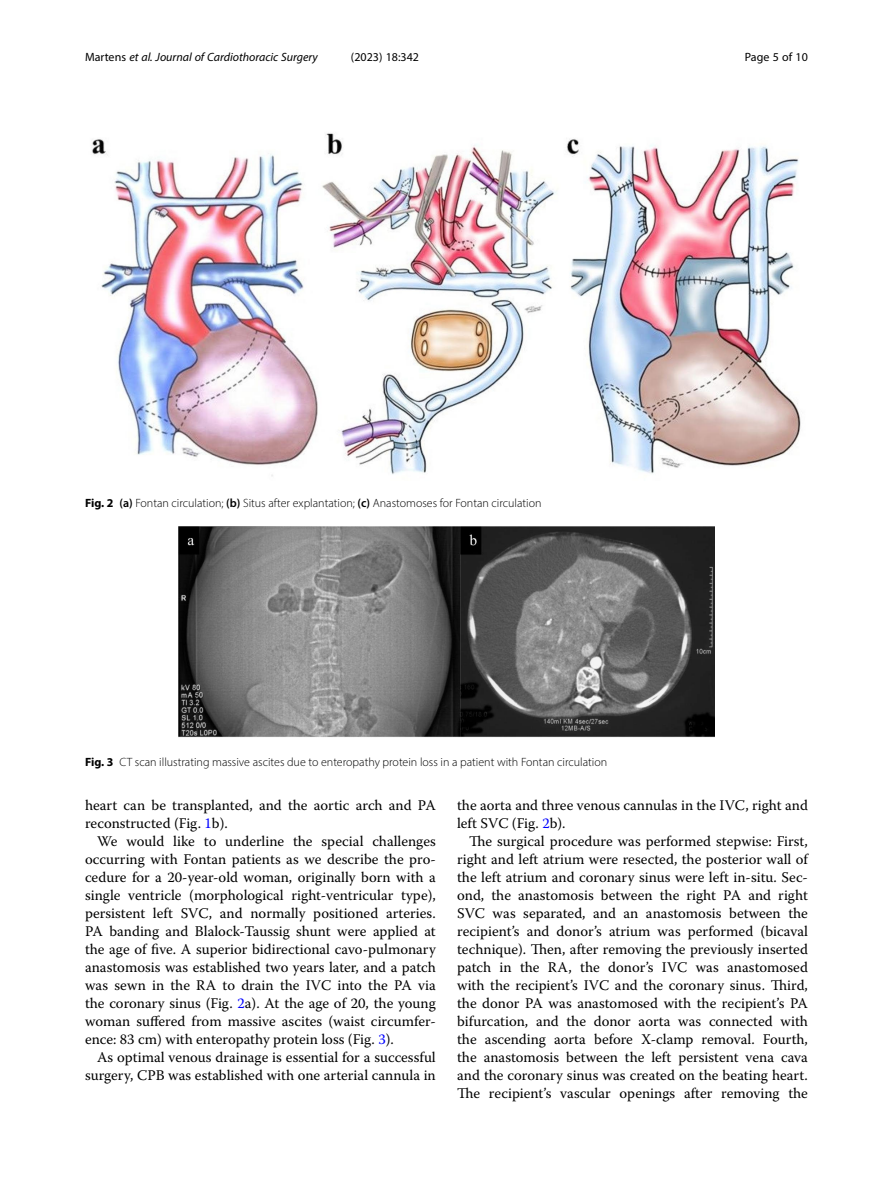
<style>
.page{position:relative;width:893px;height:1191px;background:#fff}
.page>*{position:absolute;margin:0;border:0;box-sizing:border-box;transform-origin:0 0}
.Body_Text_Indent{font:14.7px/18px "Warnock Pro";color:#000}
.Figure_Caption{font:300 12px "Myriad Pro";color:#000}
.t1{font:italic 12px "Myriad Pro";color:#000}
.t2{font:12px "Myriad Pro";color:#000}
.s1{font-style:normal}
.s2{font-weight:700}
.s3{font-weight:600}
.s4{color:#00f}
</style>
<div class="page">
<img style="left:178px;top:527px;width:536px;height:211px">
<img style="left:92px;top:133px;width:709px;height:343px">
<p class="t1" style="left:85px;top:50px;width:234px"><span class="s1">Martens</span> et al. Journal of Cardiothoracic Surgery</p>
<p class="t2" style="left:351px;top:50px;width:70px">(2023) 18:342</p>
<p class="t2" style="left:745px;top:50px;width:65px">Page 5 of 10</p>
<p class="Figure_Caption" style="left:85px;top:496px;width:458px"><span class="s2">Fig. 2</span> <span class="s3">(a)</span> Fontan circulation; <span class="s3">(b)</span> Situs after explantation; <span class="s3">(c)</span> Anastomoses for Fontan circulation</p>
<p class="Figure_Caption" style="left:85px;top:755px;width:524px"><span class="s2">Fig. 3</span> CT scan illustrating massive ascites due to enteropathy protein loss in a patient with Fontan circulation</p>
<p class="Body_Text_Indent" style="left:85px;top:796px;width:352px">heart can be transplanted, and the aortic arch and PA reconstructed (Fig. <span class="s4">1</span>b).</p>
<p class="Body_Text_Indent" style="left:85px;top:832px;width:352px;text-align:justify;text-indent:12px">We would like to underline the special challenges occurring with Fontan patients as we describe the pro&shy;cedure for a 20-year-old woman, originally born with a single ventricle (morphological right-ventricular type), persistent left SVC, and normally positioned arteries.<br>PA banding and Blalock-Taussig shunt were applied at the age of five. A superior bidirectional cavo-pulmonary anastomosis was established two years later, and a patch was sewn in the RA to drain the IVC into the PA via the coronary sinus (Fig. <span class="s4">2</span>a). At the age of 20, the young woman suffered from massive ascites (waist circumfer&shy;ence: 83 cm) with enteropathy protein loss (Fig. <span class="s4">3</span>).</p>
<p class="Body_Text_Indent" style="left:85px;top:1048px;width:352px;text-align:right">As optimal venous drainage is essential for a successful surgery, CPB was established with one arterial cannula in</p>
<p class="Body_Text_Indent" style="left:457px;top:796px;width:352px">the aorta and three venous cannulas in the IVC, right and left SVC (Fig. <span class="s4">2</span>b).</p>
<p class="Body_Text_Indent" style="left:457px;top:832px;width:352px;text-align:justify;text-indent:12px">The surgical procedure was performed stepwise: First, right and left atrium were resected, the posterior wall of the left atrium and coronary sinus were left in-situ. Sec&shy;ond, the anastomosis between the right PA and right SVC was separated, and an anastomosis between the recipient’s and donor’s atrium was performed (bicaval technique). Then, after removing the previously inserted patch in the RA, the donor’s IVC was anastomosed with the recipient’s IVC and the coronary sinus. Third, the donor PA was anastomosed with the recipient’s PA bifurcation, and the donor aorta was connected with the ascending aorta before X-clamp removal. Fourth, the anastomosis between the left persistent vena cava and the coronary sinus was created on the beating heart.<br>The recipient’s vascular openings after removing the</p>
</div>
